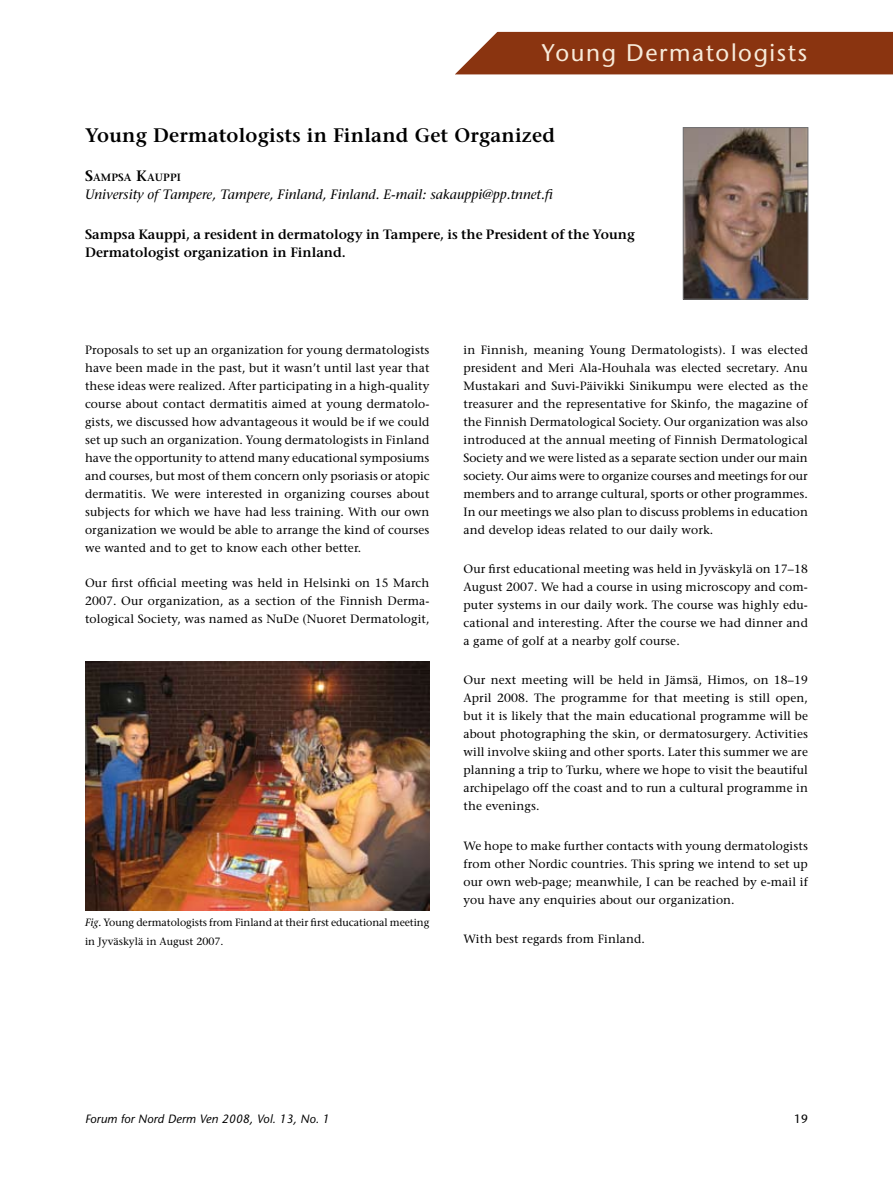
<style>
.page{position:relative;width:893px;height:1191px;background:#fff}
.page>*{position:absolute;margin:0;border:0;box-sizing:border-box;transform-origin:0 0}
.t1{font:24px "Stone Sans";letter-spacing:.065em;color:#f7ead9}
.t2{font:600 19.5px "Stone Serif";letter-spacing:.01em;color:#000}
.t3{font:600 13.5px/18px "Stone Serif";color:#000}
.t4{font:italic 13.5px "Stone Serif";color:#000}
.t5{font:12px/18px "Stone Serif";letter-spacing:.01em;color:#000;text-align:justify}
.t6{font:italic 12px "Stone Sans";letter-spacing:.01em;color:#000}
.t7{font:12px "Stone Sans";color:#000}
.t8{font:10.5px/19.5px "Stone Serif";letter-spacing:-.005em;color:#000}
.t9{font:600 10.5px "Stone Serif";color:#000}
.s1{font-size:15px}
.s2{font-style:italic}
</style>
<div class="page">
<svg style="left:455px;top:31px;width:438px;height:44px;background:#934423"></svg>
<img style="left:685px;top:129px;width:121px;height:168px">
<div style="left:683px;top:127px;width:125px;height:172px;border:1px solid #707173"></div>
<img style="left:85px;top:661px;width:344px;height:249px">
<h1 class="t1" style="left:542px;top:38px;width:267px">Young Dermatologists</h1>
<h2 class="t2" style="left:85px;top:124px;width:471px">Young Dermatologists in Finland Get Organized</h2>
<p class="t9" style="left:85px;top:172px;width:97px"><span class="s1">S</span>ampsa <span class="s1">K</span>auppi</p>
<p class="t4" style="left:85px;top:187px;width:469px">University of Tampere, Tampere, Finland, Finland. E-mail: sakauppi@pp.tnnet.fi</p>
<p class="t3" style="left:85px;top:225px;width:551px">Sampsa Kauppi, a resident in dermatology in Tampere, is the President of the Young<br>Dermatologist organization in Finland.</p>
<p class="t5" style="left:85px;top:340px;width:346px">Proposals to set up an organization for young dermatologists have been made in the past, but it wasn’t until last year that these ideas were realized. After participating in a high-quality course about contact dermatitis aimed at young dermatolo&shy;gists, we discussed how advantageous it would be if we could set up such an organization. Young dermatologists in Finland have the opportunity to attend many educational symposiums and courses, but most of them concern only psoriasis or atopic dermatitis. We were interested in organizing courses about subjects for which we have had less training. With our own organization we would be able to arrange the kind of courses we wanted and to get to know each other better.</p>
<p class="t5" style="left:85px;top:573px;width:346px">Our first official meeting was held in Helsinki on 15 March 2007. Our organization, as a section of the Finnish Derma&shy;tological Society, was named as NuDe (Nuoret Dermatologit,</p>
<p class="t8" style="left:85px;top:912px;width:346px"><span class="s2">Fig.</span> Young dermatologists from Finland at their first educational meeting in Jyväskylä in August 2007.</p>
<p class="t5" style="left:463px;top:340px;width:346px">in Finnish, meaning Young Dermatologists). I was elected president and Meri Ala-Houhala was elected secretary. Anu Mustakari and Suvi-Päivikki Sinikumpu were elected as the treasurer and the representative for Skinfo, the magazine of the Finnish Dermatological Society. Our organization was also introduced at the annual meeting of Finnish Dermatological Society and we were listed as a separate section under our main society. Our aims were to organize courses and meetings for our members and to arrange cultural, sports or other programmes.<br>In our meetings we also plan to discuss problems in education and develop ideas related to our daily work.</p>
<p class="t5" style="left:463px;top:560px;width:346px">Our first educational meeting was held in Jyväskylä on 17–18<br>August 2007. We had a course in using microscopy and com&shy;puter systems in our daily work. The course was highly edu&shy;cational and interesting. After the course we had dinner and a game of golf at a nearby golf course.</p>
<p class="t5" style="left:463px;top:671px;width:346px">Our next meeting will be held in Jämsä, Himos, on 18–19<br>April 2008. The programme for that meeting is still open, but it is likely that the main educational programme will be about photographing the skin, or dermatosurgery. Activities will involve skiing and other sports. Later this summer we are planning a trip to Turku, where we hope to visit the beautiful archipelago off the coast and to run a cultural programme in the evenings.</p>
<p class="t5" style="left:463px;top:836px;width:346px">We hope to make further contacts with young dermatologists from other Nordic countries. This spring we intend to set up our own web-page; meanwhile, I can be reached by e-mail if you have any enquiries about our organization.</p>
<p class="t5" style="left:463px;top:929px;width:183px">With best regards from Finland.</p>
<p class="t6" style="left:85px;top:1112px;width:246px">Forum for Nord Derm Ven 2008, Vol. 13, No. 1</p>
<p class="t7" style="left:794px;top:1112px;width:15px">1 9</p>
</div>
